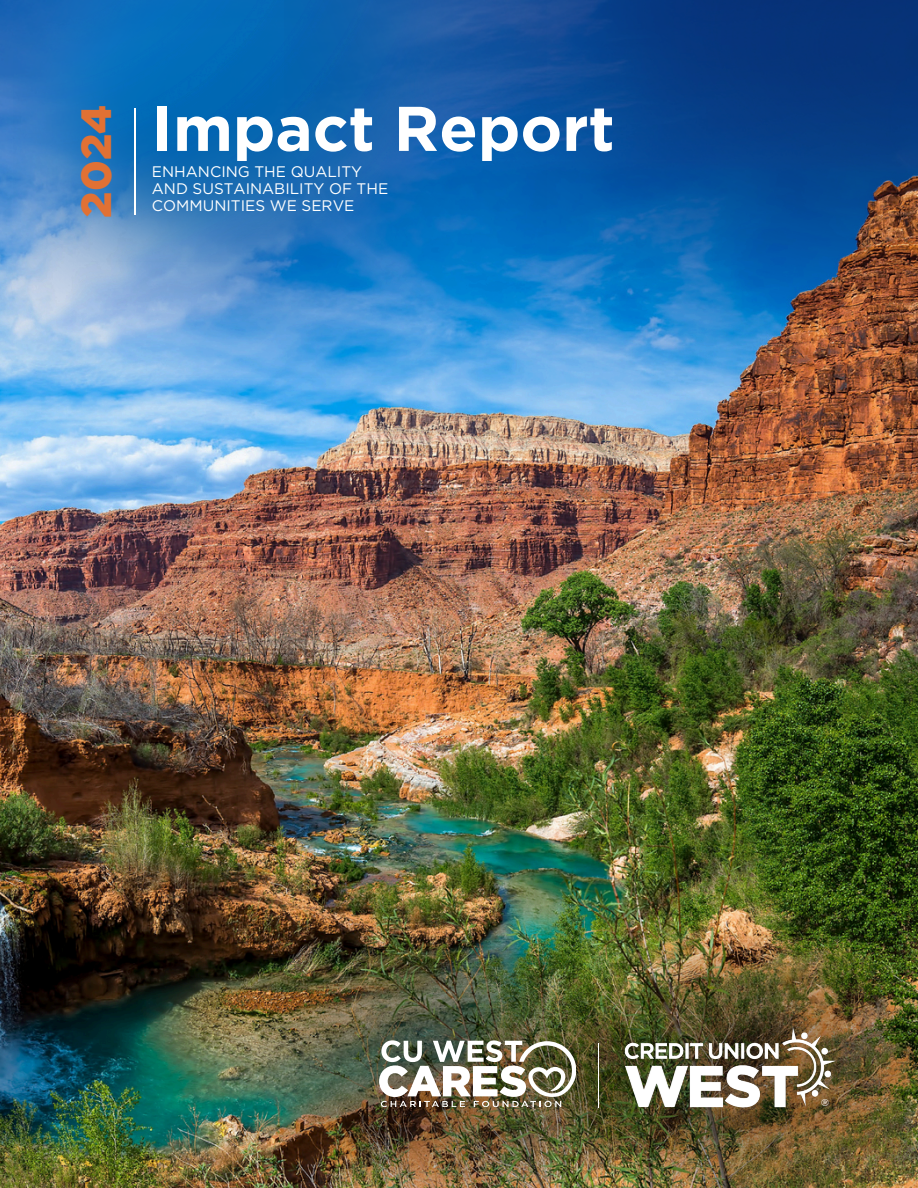
<style>
.page{position:relative;width:918px;height:1188px;background:#fff}
.page>*{position:absolute;margin:0;border:0;box-sizing:border-box;transform-origin:0 0}
.t1{font:700 63px "Gotham";color:#fff}
.t2{font:900 42.15px "Gotham";color:#e17134}
.t3{font:15.3px "Gotham";color:#fff}
.t4{font:500 9.9px "Montserrat";color:#fff}
</style>
<div class="page">
<img style="left:0;top:697px;width:918px;height:491px">
<img style="left:0;top:378px;width:918px;height:319px">
<img style="left:0;top:0;width:284px;height:378px">
<img style="left:284px;top:0;width:634px;height:417px">
<img style="left:0;top:959px;width:69px;height:229px">
<img style="left:663px;top:930px;width:255px;height:258px">
<img style="left:240px;top:930px;width:423px;height:258px">
<hr style="left:134px;top:108px;width:1px;height:107px;background:#fff">
<hr style="left:598px;top:1043px;width:1px;height:64px;background:#fff">
<img style="left:617px;top:1019px;width:226px;height:96px">
<img style="left:379px;top:1040px;width:197px;height:67px">
<p class="t2" style="left:71px;top:218px;width:115px;rotate:-90deg">2024</p>
<p class="t1" style="left:152px;top:90px;width:464px">Impact Report</p>
<p class="t3" style="left:152px;top:162px;width:212px">ENHANCING THE QUALITY</p>
<p class="t3" style="left:152px;top:179px;width:238px">AND SUSTAINABILITY OF THE</p>
<h1 class="t3" style="left:152px;top:196px;width:204px">COMMUNITIES WE SERVE</h1>
<p class="t4" style="left:821px;top:1096px;width:9px">®</p>
</div>
